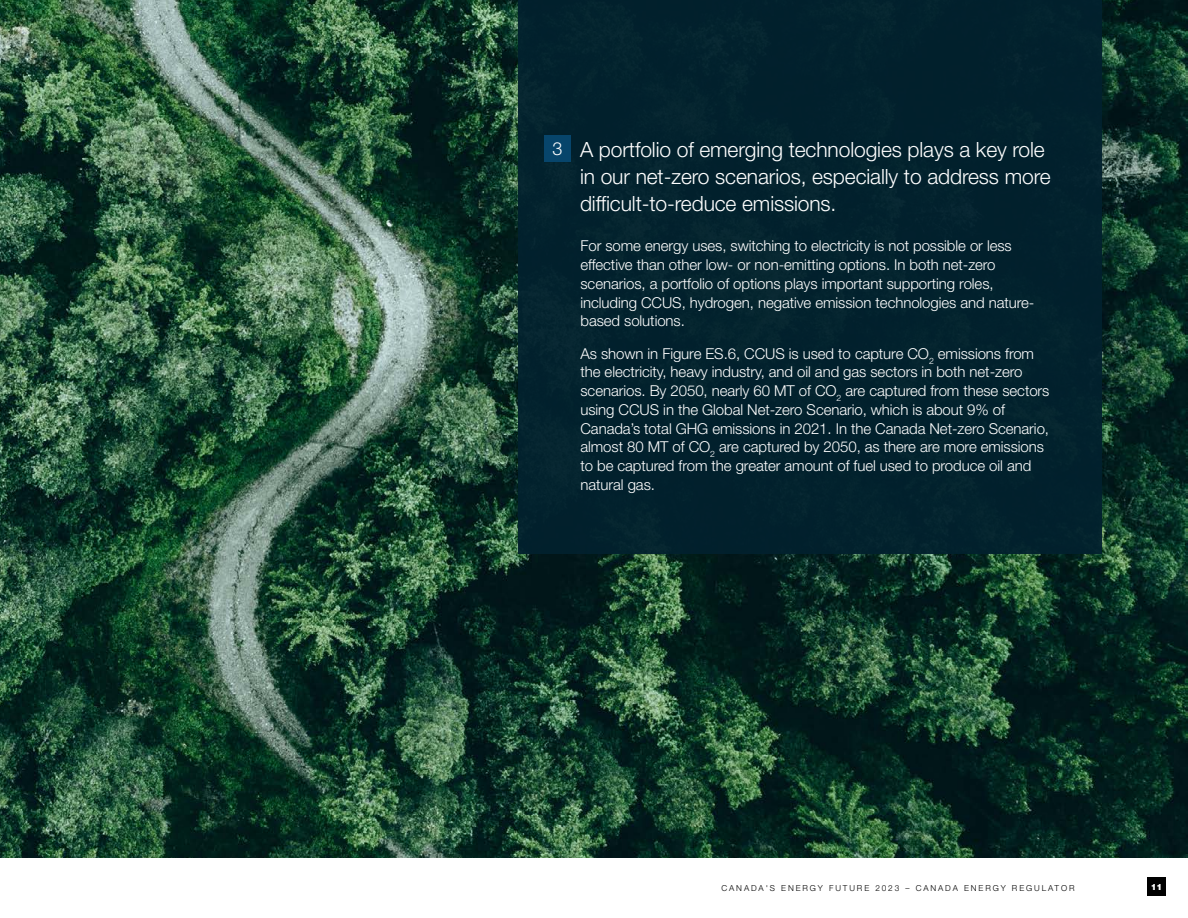
<style>
.page{position:relative;width:1188px;height:918px;background:#fff}
.page>*{position:absolute;margin:0;border:0;box-sizing:border-box;transform-origin:0 0}
.t1{font:300 21px/27px "Helvetica Neue LT Std";letter-spacing:-.005em;color:#fff}
.t2{font:300 18px "Helvetica Neue LT Std";color:#fff}
.t3{font:300 15px/18.8px "Helvetica Neue LT Std";letter-spacing:-.005em;color:#fff}
.t4{font:900 8.7px "Helvetica Neue LT Std";color:#fff}
.t5{font:300 8.25px "Helvetica Neue LT Std";letter-spacing:.23em;color:#000}
</style>
<div class="page">
<div style="left:1148px;top:878px;width:18px;height:18px;background:#000"></div>
<img style="left:0;top:0;width:1188px;height:857px">
<div style="left:518px;top:0;width:584px;height:554px;background:#02212e"></div>
<div style="left:544px;top:135px;width:27px;height:27px;background:#07456b"></div>
<p class="t2" style="left:552px;top:137px;width:12px">3</p>
<h1 class="t1" style="left:580px;top:136px;width:472px">A portfolio of emerging technologies plays a key role in our net-zero scenarios, especially to address more difficult-to-reduce emissions.</h1>
<p class="t3" style="left:580px;top:236px;width:455px">For some energy uses, switching to electricity is not possible or less effective than other low- or non-emitting options. In both net-zero scenarios, a portfolio of options plays important supporting roles, including CCUS, hydrogen, negative emission technologies and nature&shy;based solutions.</p>
<p class="t3" style="left:580px;top:344px;width:471px">As shown in Figure ES.6, CCUS is used to capture CO<sub>2</sub> emissions from the electricity, heavy industry, and oil and gas sectors in both net-zero scenarios. By 2050, nearly 60 MT of CO<sub>2</sub> are captured from these sectors using CCUS in the Global Net-zero Scenario, which is about 9% of Canada’s total GHG emissions in 2021. In the Canada Net-zero Scenario, almost 80 MT of CO<sub>2</sub> are captured by 2050, as there are more emissions to be captured from the greater amount of fuel used to produce oil and natural gas.</p>
<p class="t5" style="left:722px;top:883px;width:355px">CANADA'S ENERGY FUTURE 2023 – CANADA ENERGY REGULATOR</p>
<p class="t4" style="left:1151px;top:881px;width:13px">11</p>
</div>
